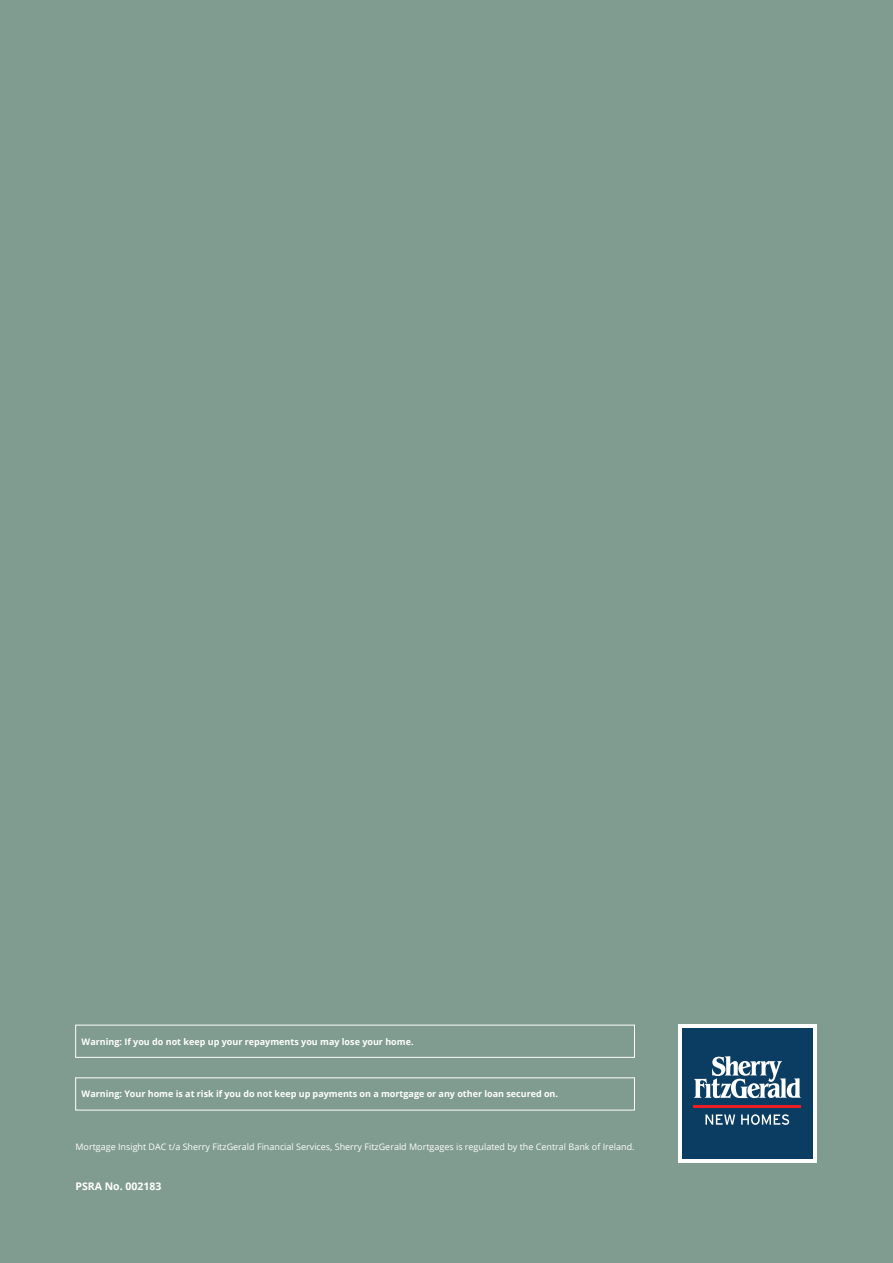
<style>
.page{position:relative;width:893px;height:1263px;background:#809b8f}
.page>*{position:absolute;margin:0;border:0;box-sizing:border-box;transform-origin:0 0}
.t1{font:700 10.5px "Open Sans";color:#fff}
.t2{font:700 9px "Open Sans";color:#fff}
.t3{font:9px "Open Sans";color:#fff}
</style>
<div class="page">
<svg style="left:678px;top:1025px;width:138px;height:138px;background:#e1e7eb"></svg>
<div style="left:682px;top:1029px;width:130px;height:130px;background:#0b3c61"></div>
<svg style="left:694px;top:1056px;width:107px;height:42px"></svg>
<svg style="left:705px;top:1114px;width:30px;height:11px"></svg>
<svg style="left:741px;top:1114px;width:48px;height:11px"></svg>
<hr style="left:694px;top:1105px;width:107px;height:2px;background:#ed1d24">
<div style="left:75px;top:1025px;width:560px;height:32px;border:1px solid #fff"></div>
<p class="t2" style="left:82px;top:1035px;width:333px">Warning: If you do not keep up your repayments you may lose your home.</p>
<p class="t2" style="left:82px;top:1088px;width:478px">Warning: Your home is at risk if you do not keep up payments on a mortgage or any other loan secured on.</p>
<p class="t3" style="left:75px;top:1141px;width:561px">Mortgage Insight DAC t/a Sherry FitzGerald Financial Services, Sherry FitzGerald Mortgages is regulated by the Central Bank of Ireland.</p>
<p class="t1" style="left:75px;top:1179px;width:88px">PSRA No. 002183</p>
</div>
